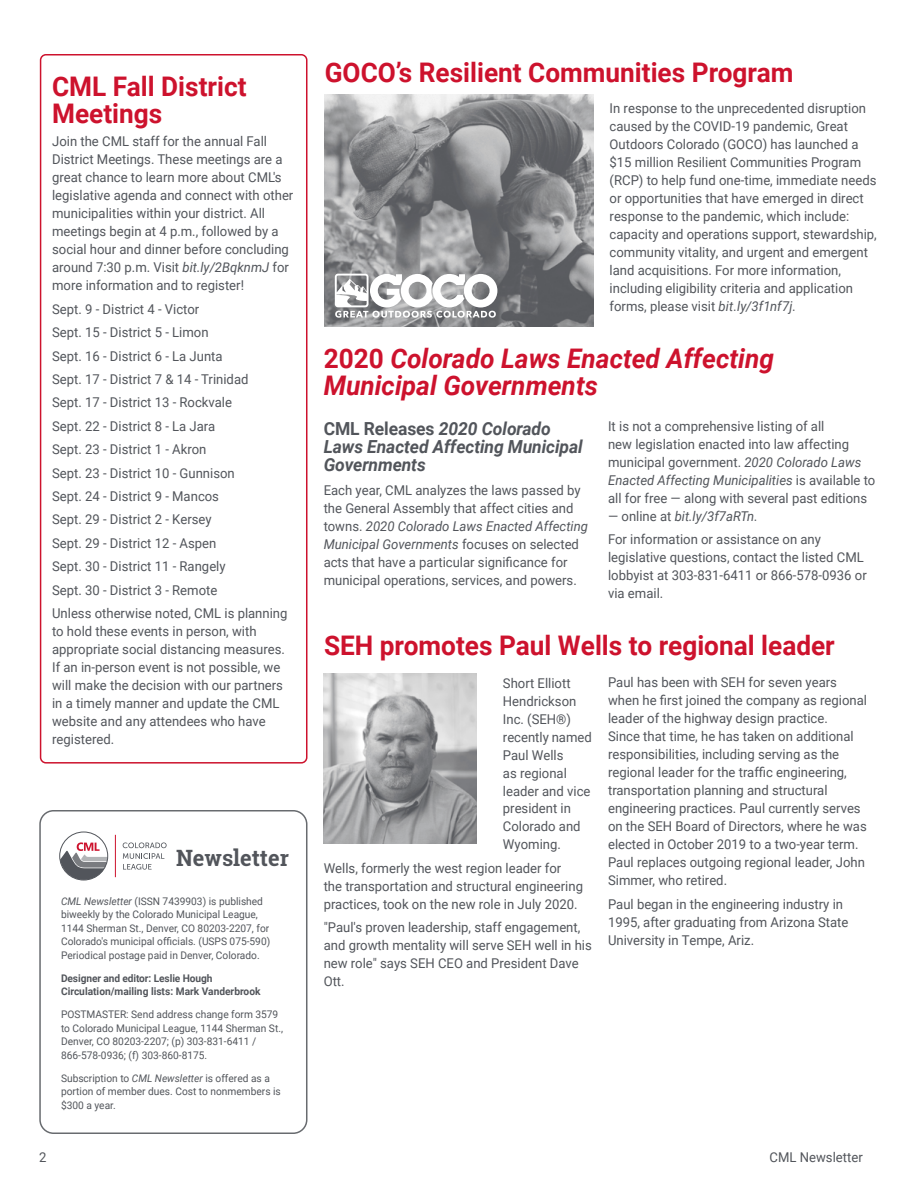
<style>
.page{position:relative;width:918px;height:1188px;background:#fff}
.page>*{position:absolute;margin:0;border:0;box-sizing:border-box;transform-origin:0 0}
.t1{font:700 27px/27px "Roboto";color:#cd122d}
.t2{font:italic 700 27px/27px "Roboto";color:#cd122d}
.t3{font:700 22.5px "Roboto Slab";color:#52555b}
.t4{font:italic 700 18px/18px "Roboto";letter-spacing:-.005em;color:#52555b}
.t5{font:13.5px/18px "Roboto";color:#52555b}
.t6{font:10.5px/13.5px "Roboto";color:#52555b}
.t7{font:700 10.5px/13.5px "Roboto";color:#52555b}
.s1{font-style:italic}
.s2{font-style:normal}
</style>
<div class="page">
<div style="left:39px;top:810px;width:268px;height:324px;border:2px solid #686b6f;border-radius:14px"></div>
<hr style="left:115px;top:835px;width:1px;height:42px;background:#cd122d">
<svg style="left:60px;top:842px;width:48px;height:38px"></svg>
<svg style="left:123px;top:842px;width:44px;height:28px"></svg>
<div style="left:40px;top:54px;width:267px;height:710px;border:2px solid #cd122d;border-radius:5px"></div>
<img style="left:324px;top:94px;width:269px;height:233px">
<svg style="left:335px;top:274px;width:162px;height:44px"></svg>
<img style="left:324px;top:673px;width:152px;height:171px">
<h1 class="t1" style="left:52px;top:72px;width:196px">CML Fall District<br>Meetings</h1>
<p class="t5" style="left:52px;top:132px;width:243px">Join the CML staff for the annual Fall District Meetings. These meetings are a great chance to learn more about CML's legislative agenda and connect with other municipalities within your district. All meetings begin at 4 p.m., followed by a social hour and dinner before concluding around 7:30 p.m. Visit <span class="s1">bit.ly/2BqknmJ</span> for more information and to register!</p>
<p class="t5" style="left:52px;top:297px;width:237px;line-height:23.4px">Sept. 9 - District 4 - Victor<br>Sept. 15 - District 5 - Limon<br>Sept. 16 - District 6 - La Junta<br>Sept. 17 - District 7 &amp; 14 - Trinidad<br>Sept. 17 - District 13 - Rockvale<br>Sept. 22 - District 8 - La Jara<br>Sept. 23 - District 1 - Akron<br>Sept. 23 - District 10 - Gunnison<br>Sept. 24 - District 9 - Mancos<br>Sept. 29 - District 2 - Kersey<br>Sept. 29 - District 12 - Aspen<br>Sept. 30 - District 11 - Rangely<br>Sept. 30 - District 3 - Remote<br>Unless otherwise noted, CML is planning</p>
<p class="t5" style="left:52px;top:622px;width:234px">to hold these events in person, with appropriate social distancing measures.<br>If an in-person event is not possible, we will make the decision with our partners in a timely manner and update the CML website and any attendees who have registered.</p>
<h2 class="t3" style="left:176px;top:842px;width:114px">Newsletter</h2>
<p class="t6" style="left:61px;top:894px;width:211px"><span class="s1">CML Newsletter</span> (ISSN 7439903) is published biweekly by the Colorado Municipal League, 1144 Sherman St., Denver, CO 80203-2207, for Colorado's municipal officials. (USPS 075-590)<br>Periodical postage paid in Denver, Colorado.</p>
<p class="t7" style="left:61px;top:971px;width:201px">Designer and editor: Leslie Hough<br>Circulation/mailing lists: Mark Vanderbrook</p>
<p class="t6" style="left:61px;top:1007px;width:224px">POSTMASTER: Send address change form 3579 to Colorado Municipal League, 1144 Sherman St., Denver, CO 80203-2207; (p) 303-831-6411 / 866-578-0936; (f) 303-860-8175.</p>
<p class="t6" style="left:61px;top:1071px;width:221px">Subscription to <span class="s1">CML Newsletter</span> is offered as a portion of member dues. Cost to nonmembers is $300 a year.</p>
<h1 class="t1" style="left:325px;top:58px;width:470px">GOCO’s Resilient Communities Program</h1>
<p class="t5" style="left:610px;top:98px;width:269px">In response to the unprecedented disruption caused by the COVID-19 pandemic, Great Outdoors Colorado (GOCO) has launched a $15 million Resilient Communities Program (RCP) to help fund one-time, immediate needs or opportunities that have emerged in direct response to the pandemic, which include: capacity and operations support, stewardship, community vitality, and urgent and emergent land acquisitions. For more information, including eligibility criteria and application forms, please visit <span class="s1">bit.ly/3f1nf7j.</span></p>
<h1 class="t2" style="left:324px;top:344px;width:452px"><span class="s2">2020</span> Colorado Laws Enacted Affecting<br>Municipal Governments</h1>
<h3 class="t4" style="left:324px;top:419px;width:261px"><span class="s2">CML Releases</span> 2020 Colorado<br>Laws Enacted Affecting Municipal<br>Governments</h3>
<p class="t5" style="left:324px;top:480px;width:266px">Each year, CML analyzes the laws passed by the General Assembly that affect cities and towns. <span class="s1">2020 Colorado Laws Enacted Affecting Municipal Governments</span> focuses on selected acts that have a particular significance for municipal operations, services, and powers.</p>
<p class="t5" style="left:608px;top:416px;width:269px">It is not a comprehensive listing of all<br>new legislation enacted into law affecting municipal government. <span class="s1">2020 Colorado Laws Enacted Affecting Municipalities</span> is available to all for free — along with several past editions</p>
<p class="t5" style="left:608px;top:504px;width:214px;line-height:23.4px">— online at <span class="s1">bit.ly/3f7aRTn.<br></span>For information or assistance on any</p>
<p class="t5" style="left:608px;top:548px;width:260px">legislative questions, contact the listed CML lobbyist at 303-831-6411 or 866-578-0936 or via email.</p>
<h1 class="t1" style="left:324px;top:631px;width:512px">SEH promotes Paul Wells to regional leader</h1>
<p class="t5" style="left:503px;top:673px;width:90px">Short Elliott<br>Hendrickson<br>Inc. (SEH®) recently named<br>Paul Wells<br>as regional leader and vice president in<br>Colorado and<br>Wyoming.</p>
<p class="t5" style="left:324px;top:859px;width:261px">Wells, formerly the west region leader for the transportation and structural engineering practices, took on the new role in July 2020.</p>
<p class="t5" style="left:324px;top:918px;width:270px">″Paul's proven leadership, staff engagement, and growth mentality will serve SEH well in his new role″ says SEH CEO and President Dave Ott.</p>
<p class="t5" style="left:608px;top:673px;width:261px">Paul has been with SEH for seven years when he first joined the company as regional leader of the highway design practice.<br>Since that time, he has taken on additional responsibilities, including serving as the regional leader for the traffic engineering, transportation planning and structural engineering practices. Paul currently serves on the SEH Board of Directors, where he was elected in October 2019 to a two-year term.<br>Paul replaces outgoing regional leader, John Simmer, who retired.</p>
<p class="t5" style="left:608px;top:895px;width:242px">Paul began in the engineering industry in<br>1995, after graduating from Arizona State<br>University in Tempe, Ariz.</p>
<p class="t5" style="left:39px;top:1148px;width:9px">2</p>
<p class="t5" style="left:770px;top:1148px;width:95px">CML Newsletter</p>
</div>
